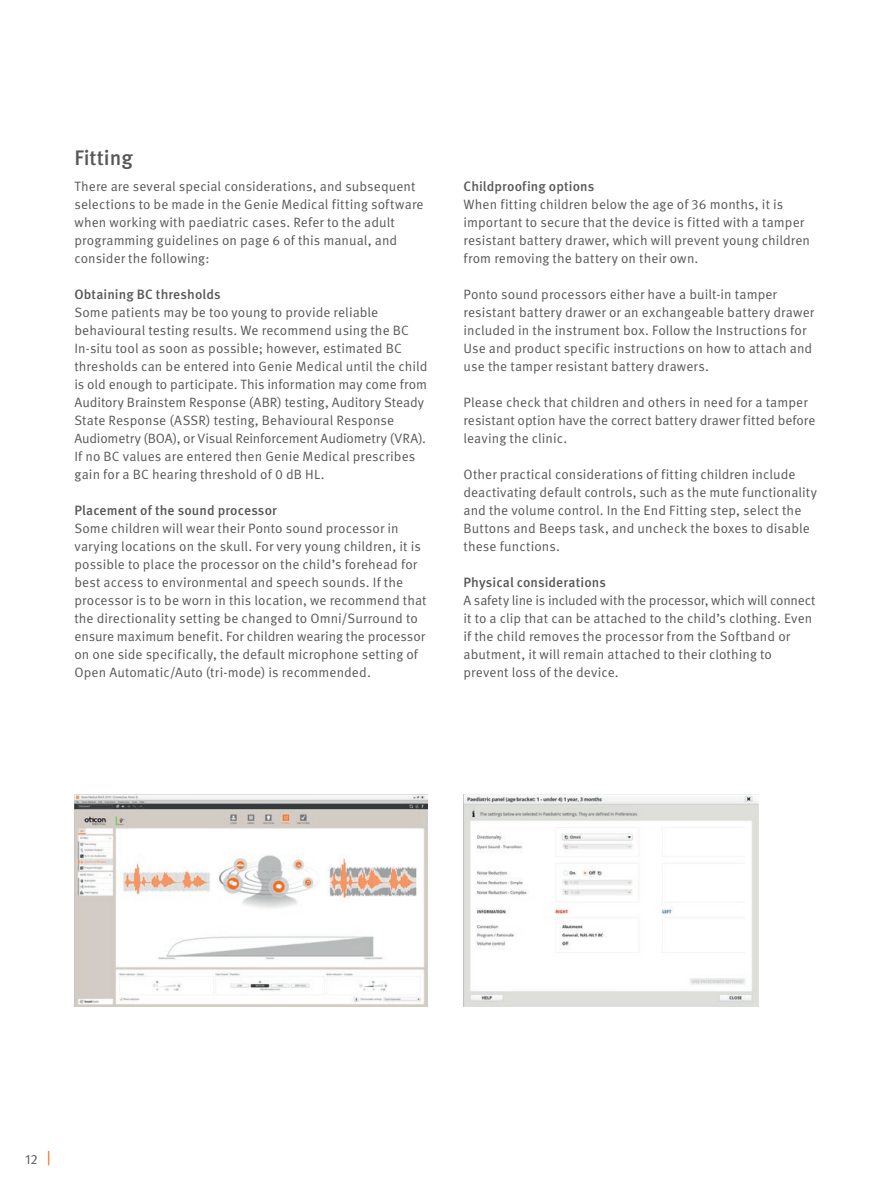
<style>
.page{position:relative;width:893px;height:1191px;background:#fff}
.page>*{position:absolute;margin:0;border:0;box-sizing:border-box;transform-origin:0 0}
.t1{font:500 21px "Meta Pro OM";color:#575855}
.t2{font:13.5px/18px "Meta Pro OM";letter-spacing:.005em;color:#575855}
.t3{font:500 13.5px "Meta Pro OM";letter-spacing:.005em;color:#575855}
</style>
<div class="page">
<img style="left:74px;top:794px;width:353px;height:212px">
<img style="left:463px;top:794px;width:295px;height:212px">
<h1 class="t1" style="left:74px;top:144px;width:60px">Fitting</h1>
<p class="t2" style="left:74px;top:178px;width:351px">There are several special considerations, and subsequent selections to be made in the Genie Medical fitting software when working with paediatric cases. Refer to the adult programming guidelines on page 6 of this manual, and consider the following:</p>
<p class="t3" style="left:74px;top:286px;width:148px">Obtaining BC thresholds</p>
<p class="t2" style="left:74px;top:304px;width:355px">Some patients may be too young to provide reliable behavioural testing results. We recommend using the BC In-situ tool as soon as possible; however, estimated BC thresholds can be entered into Genie Medical until the child is old enough to participate. This information may come from Auditory Brainstem Response (ABR) testing, Auditory Steady State Response (ASSR) testing, Behavioural Response Audiometry (BOA), or Visual Reinforcement Audiometry (VRA).<br>If no BC values are entered then Genie Medical prescribes gain for a BC hearing threshold of 0 dB HL.</p>
<p class="t3" style="left:74px;top:502px;width:204px">Placement of the sound processor</p>
<p class="t2" style="left:74px;top:520px;width:354px">Some children will wear their Ponto sound processor in varying locations on the skull. For very young children, it is possible to place the processor on the child’s forehead for best access to environmental and speech sounds. If the processor is to be worn in this location, we recommend that the directionality setting be changed to Omni/Surround to ensure maximum benefit. For children wearing the processor on one side specifically, the default microphone setting of Open Automatic/Auto (tri-mode) is recommended.</p>
<p class="t3" style="left:463px;top:178px;width:132px">Childproofing options</p>
<p class="t2" style="left:463px;top:196px;width:348px">When fitting children below the age of 36 months, it is important to secure that the device is fitted with a tamper resistant battery drawer, which will prevent young children from removing the battery on their own.</p>
<p class="t2" style="left:463px;top:286px;width:352px">Ponto sound processors either have a built-in tamper resistant battery drawer or an exchangeable battery drawer included in the instrument box. Follow the Instructions for Use and product specific instructions on how to attach and use the tamper resistant battery drawers.</p>
<p class="t2" style="left:463px;top:394px;width:353px">Please check that children and others in need for a tamper resistant option have the correct battery drawer fitted before leaving the clinic.</p>
<p class="t2" style="left:463px;top:466px;width:355px">Other practical considerations of fitting children include deactivating default controls, such as the mute functionality and the volume control. In the End Fitting step, select the Buttons and Beeps task, and uncheck the boxes to disable these functions.</p>
<p class="t3" style="left:463px;top:574px;width:144px">Physical considerations</p>
<p class="t2" style="left:463px;top:592px;width:354px">A safety line is included with the processor, which will connect it to a clip that can be attached to the child’s clothing. Even if the child removes the processor from the Softband or abutment, it will remain attached to their clothing to prevent loss of the device.</p>
<p class="t2" style="left:25px;top:1150px;width:14px">12</p>
</div>
